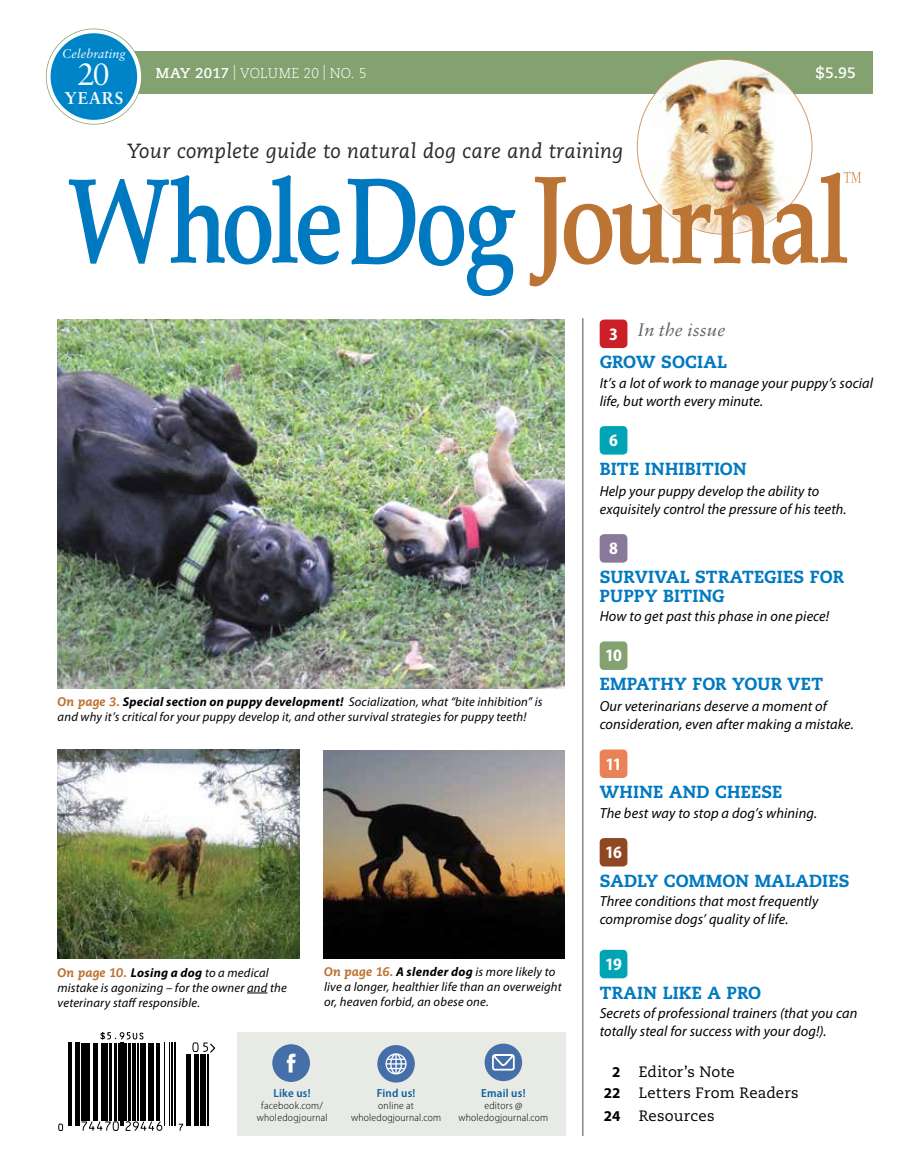
<style>
.page{position:relative;width:918px;height:1175px;background:#fff}
.page>*{position:absolute;margin:0;border:0;box-sizing:border-box;transform-origin:0 0}
.t1{font:30.9px "Sabon LT Std";color:#f8fcfe}
.t2{font:italic 20.4px "Caecilia LT Std";letter-spacing:.015em;color:#292829}
.t3{font:italic 18px "Sabon LT Std";letter-spacing:.015em;color:#636466}
.t4{font:800 17.4px/18.8px "Caecilia LT Std";letter-spacing:.015em;color:#0079c1}
.t5{font:700 semi-condensed 17.4px "Myriad Pro";letter-spacing:-.055em;color:#fff}
.t6{font:700 17.1px "Sabon LT Std";letter-spacing:.04em;color:#f8fcfe}
.t7{font:15px/21px "Caecilia LT Std";letter-spacing:.015em;color:#000}
.t8{font:700 15px "Caecilia LT Std";color:#fff}
.t9{font:italic 14.7px/18px "Myriad Pro";letter-spacing:.01em;color:#000}
.t10{font:300 14.25px "Caecilia LT Std";letter-spacing:.015em;color:#fff;scale:.95 1}
.t11{font:italic 12.75px/15px "Myriad Pro";letter-spacing:.015em;color:#000}
.t12{font:italic 12.6px "Sabon LT Std";letter-spacing:.01em;color:#f8fcfe}
.t13{font:600 semi-condensed 11.7px "Myriad Pro";color:#10609e}
.t14{font:300 semi-condensed 10.5px/12px "Myriad Pro";letter-spacing:.02em;color:#000;text-align:center}
.s1{font-weight:700}
.s2{font-size:14.85px}
.s3{font-family:"Caecilia LT Std";font-weight:800;font-size:12.3px;color:#bc7434}
.s4{font-family:"Myriad Pro";font-weight:700}
</style>
<div class="page">
<div style="left:57px;top:51px;width:816px;height:42px;background:#83a26f"></div>
<svg style="left:46px;top:29px;width:96px;height:96px"></svg>
<div style="left:49px;top:31px;width:90px;height:91px;background:#0084c8;border-radius:50%"></div>
<div style="left:47px;top:29px;width:94px;height:95px;border:4px solid #fff;border-radius:50%"></div>
<img style="left:637px;top:59px;width:175px;height:175px;border-radius:87px">
<svg style="left:68px;top:175px;width:272px;height:90px"></svg>
<svg style="left:347px;top:178px;width:169px;height:119px"></svg>
<div style="left:526px;top:165px;width:347px;height:131px;background:#fff"></div>
<svg style="left:529px;top:171px;width:332px;height:116px"></svg>
<hr style="left:69px;top:1042px;width:1px;height:84px;background:#000">
<hr style="left:71px;top:1042px;width:1px;height:84px;background:#000">
<hr style="left:75px;top:1042px;width:3px;height:84px;background:#000">
<hr style="left:79px;top:1042px;width:1px;height:84px;background:#000">
<hr style="left:81px;top:1042px;width:3px;height:78px;background:#000">
<hr style="left:85px;top:1042px;width:3px;height:78px;background:#000">
<hr style="left:89px;top:1042px;width:1px;height:78px;background:#000">
<hr style="left:93px;top:1042px;width:2px;height:78px;background:#000">
<hr style="left:97px;top:1042px;width:1px;height:78px;background:#000">
<hr style="left:101px;top:1042px;width:2px;height:78px;background:#000">
<hr style="left:104px;top:1042px;width:4px;height:78px;background:#000">
<hr style="left:109px;top:1042px;width:2px;height:78px;background:#000">
<hr style="left:115px;top:1042px;width:2px;height:78px;background:#000">
<hr style="left:118px;top:1042px;width:1px;height:78px;background:#000">
<hr style="left:120px;top:1042px;width:1px;height:84px;background:#000">
<hr style="left:123px;top:1042px;width:1px;height:84px;background:#000">
<hr style="left:125px;top:1042px;width:2px;height:78px;background:#000">
<hr style="left:128px;top:1042px;width:2px;height:78px;background:#000">
<hr style="left:133px;top:1042px;width:3px;height:78px;background:#000">
<hr style="left:137px;top:1042px;width:1px;height:78px;background:#000">
<hr style="left:141px;top:1042px;width:1px;height:78px;background:#000">
<hr style="left:143px;top:1042px;width:3px;height:78px;background:#000">
<hr style="left:148px;top:1042px;width:1px;height:78px;background:#000">
<hr style="left:151px;top:1042px;width:3px;height:78px;background:#000">
<hr style="left:156px;top:1042px;width:1px;height:78px;background:#000">
<hr style="left:158px;top:1042px;width:2px;height:78px;background:#000">
<hr style="left:164px;top:1042px;width:1px;height:84px;background:#000">
<hr style="left:169px;top:1042px;width:1px;height:84px;background:#000">
<hr style="left:172px;top:1042px;width:1px;height:84px;background:#000">
<hr style="left:174px;top:1042px;width:1px;height:84px;background:#000">
<hr style="left:187px;top:1054px;width:1px;height:72px;background:#000">
<hr style="left:189px;top:1054px;width:2px;height:72px;background:#000">
<hr style="left:194px;top:1054px;width:3px;height:72px;background:#000">
<hr style="left:198px;top:1054px;width:1px;height:72px;background:#000">
<hr style="left:200px;top:1054px;width:1px;height:72px;background:#000">
<hr style="left:202px;top:1054px;width:4px;height:72px;background:#000">
<hr style="left:208px;top:1054px;width:1px;height:72px;background:#000">
<svg style="left:58px;top:1123px;width:5px;height:8px"></svg>
<svg style="left:81px;top:1120px;width:82px;height:11px"></svg>
<svg style="left:178px;top:1123px;width:5px;height:8px"></svg>
<svg style="left:100px;top:1032px;width:44px;height:8px"></svg>
<svg style="left:192px;top:1042px;width:24px;height:11px"></svg>
<hr style="left:583px;top:318px;width:1px;height:818px;background:#4d4d4f">
<svg style="left:247px;top:992px;width:21px;height:1px"></svg>
<div style="left:237px;top:1032px;width:329px;height:104px;background:#e8ebe5"></div>
<div style="left:377px;top:1045px;width:38px;height:37px;background:#446fa8;border-radius:50%"></div>
<svg style="left:386px;top:1053px;width:21px;height:21px"></svg>
<svg style="left:272px;top:1044px;width:38px;height:38px"></svg>
<div style="left:485px;top:1043px;width:37px;height:38px;background:#446fa8;border-radius:50%"></div>
<div style="left:492px;top:1054px;width:23px;height:16px;border:2px solid #fff;border-radius:2px"></div>
<svg style="left:493px;top:1054px;width:21px;height:12px"></svg>
<img style="left:58px;top:319px;width:507px;height:369px">
<div style="left:600px;top:319px;width:27px;height:29px;background:#cb2027;border-radius:4px"></div>
<div style="left:600px;top:426px;width:27px;height:28px;background:#00a4b5;border-radius:4px"></div>
<div style="left:600px;top:534px;width:27px;height:28px;background:#89799b;border-radius:4px"></div>
<div style="left:600px;top:641px;width:27px;height:29px;background:#83a26f;border-radius:4px"></div>
<div style="left:600px;top:749px;width:27px;height:29px;background:#e98256;border-radius:4px"></div>
<div style="left:600px;top:838px;width:27px;height:28px;background:#8f4822;border-radius:4px"></div>
<div style="left:600px;top:949px;width:27px;height:29px;background:#00a4b5;border-radius:4px"></div>
<img style="left:323px;top:750px;width:242px;height:208px">
<img style="left:57px;top:749px;width:243px;height:209px">
<p class="t12" style="left:62px;top:46px;width:65px">Celebrating</p>
<p class="t6" style="left:65px;top:87px;width:60px">YEARs</p>
<h1 class="t1" style="left:78px;top:56px;width:34px">20</h1>
<p class="t10" style="left:156px;top:65px;width:223px"><span class="s1">MAY 2017</span> <span class="s2">|</span> VOLUME 20 <span class="s2">|</span> NO. 5</p>
<p class="t8" style="left:816px;top:64px;width:42px">$5.95</p>
<h2 class="t2" style="left:127px;top:140px;width:498px">Your complete guide to natural dog care and training</h2>
<p class="t11" style="left:58px;top:694px;width:486px"><span class="s3">On page 3.</span> <span class="s1">Special section on puppy development!</span> Socialization, what “bite inhibition” is and why it’s critical for your puppy develop it, and other survival strategies for puppy teeth!</p>
<p class="t11" style="left:58px;top:964px;width:231px"><span class="s3">On page 10.</span> <span class="s1">Losing a dog</span> to a medical mistake is agonizing – for the owner and the veterinary staff responsible.</p>
<p class="t11" style="left:324px;top:964px;width:239px"><span class="s3">On page 16.</span> <span class="s1">A slender dog</span> is more likely to live a longer, healthier life than an overweight or, heaven forbid, an obese one.</p>
<p class="t13" style="left:274px;top:1086px;width:39px">Like us!</p>
<p class="t14" style="left:257px;top:1099px;width:72px">facebook.com/ wholedogjournal</p>
<p class="t13" style="left:377px;top:1086px;width:40px">Find us!</p>
<p class="t14" style="left:351px;top:1099px;width:91px">online at wholedogjournal.com</p>
<p class="t13" style="left:481px;top:1086px;width:46px">Email us!</p>
<p class="t14" style="left:458px;top:1099px;width:91px">editors @ wholedogjournal.com</p>
<p class="t3" style="left:637px;top:319px;width:89px">In the issue</p>
<p class="t5" style="left:609px;top:324px;width:10px">3</p>
<p class="t4" style="left:600px;top:353px;width:129px">GROW SOCIAL</p>
<p class="t9" style="left:600px;top:373px;width:275px">It’s a lot of work to manage your puppy’s social life, but worth every minute.</p>
<p class="t5" style="left:609px;top:430px;width:10px">6</p>
<p class="t4" style="left:600px;top:459px;width:148px">BITE INHIBITION</p>
<p class="t9" style="left:600px;top:481px;width:248px">Help your puppy develop the ability to exquisitely control the pressure of his teeth.</p>
<p class="t5" style="left:609px;top:538px;width:10px">8</p>
<p class="t4" style="left:600px;top:567px;width:246px">SURVIVAL STRATEGIES FOR<br>PUPPY BITING</p>
<p class="t9" style="left:600px;top:607px;width:231px">How to get past this phase in one piece!</p>
<p class="t5" style="left:605px;top:646px;width:18px">10</p>
<p class="t4" style="left:600px;top:675px;width:225px">EMPATHY FOR YOUR VET</p>
<p class="t9" style="left:600px;top:697px;width:256px">Our veterinarians deserve a moment of consideration, even after making a mistake.</p>
<p class="t5" style="left:606px;top:754px;width:17px">11</p>
<p class="t4" style="left:600px;top:783px;width:184px">WHINE AND CHEESE</p>
<p class="t9" style="left:600px;top:803px;width:219px">The best way to stop a dog’s whining.</p>
<p class="t5" style="left:605px;top:842px;width:18px">16</p>
<p class="t4" style="left:600px;top:871px;width:250px">SADLY COMMON MALADIES</p>
<p class="t9" style="left:600px;top:892px;width:220px">Three conditions that most frequently compromise dogs’ quality of life.</p>
<p class="t5" style="left:605px;top:954px;width:19px">19</p>
<p class="t4" style="left:600px;top:983px;width:163px">TRAIN LIKE A PRO</p>
<p class="t9" style="left:600px;top:1003px;width:259px">Secrets of professional trainers (that you can totally steal for success with your dog!).</p>
<p class="t7" style="left:604px;top:1062px;width:196px;text-indent:8px"><span class="s4">2</span> Editor’s Note<br><span class="s4">22</span> Letters From Readers</p>
<p class="t7" style="left:604px;top:1105px;width:112px"><span class="s4">24</span> Resources</p>
</div>
